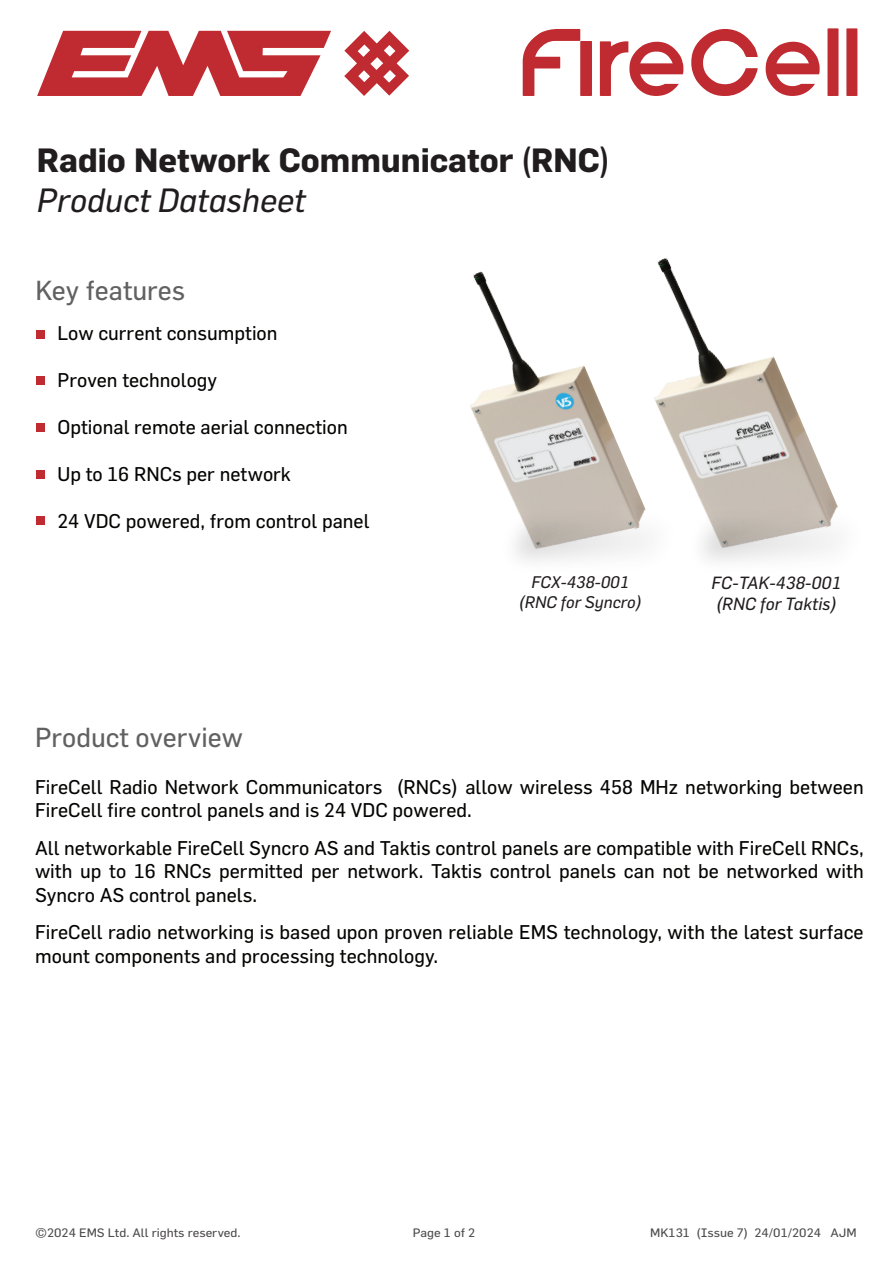
<style>
.page{position:relative;width:893px;height:1263px;background:#fff}
.page>*{position:absolute;margin:0;border:0;box-sizing:border-box;transform-origin:0 0}
.t1{font:700 33px "Flama";color:#211d1e}
.t2{font:italic 33px "Flama";color:#211d1e}
.t3{font:27px "Flama";color:#606160}
.t4{font:19.5px/23.4px "Flama";color:#040503}
.t5{font:italic 17.25px/20.9px "Flama";color:#211d1e}
.t6{font:italic 16.5px/19.8px "Flama";color:#211d1e;text-align:center}
.t7{font:12px "Flama";color:#211d1e;scale:1.07 1}
</style>
<div class="page">
<img style="left:470px;top:271px;width:135px;height:201px">
<img style="left:605px;top:258px;width:218px;height:214px">
<img style="left:500px;top:472px;width:147px;height:89px">
<div style="left:36px;top:330px;width:9px;height:9px;background:#c02b31"></div>
<div style="left:36px;top:377px;width:9px;height:8px;background:#c02b31"></div>
<div style="left:36px;top:423px;width:9px;height:9px;background:#c02b31"></div>
<div style="left:36px;top:470px;width:9px;height:9px;background:#c02b31"></div>
<div style="left:36px;top:516px;width:9px;height:9px;background:#c02b31"></div>
<img style="left:687px;top:472px;width:151px;height:89px">
<svg style="left:523px;top:29px;width:69px;height:67px"></svg>
<svg style="left:600px;top:41px;width:83px;height:55px"></svg>
<svg style="left:691px;top:29px;width:67px;height:67px"></svg>
<svg style="left:766px;top:42px;width:54px;height:54px"></svg>
<svg style="left:827px;top:28px;width:11px;height:68px"></svg>
<svg style="left:846px;top:28px;width:11px;height:68px"></svg>
<svg style="left:344px;top:31px;width:65px;height:65px"></svg>
<svg style="left:37px;top:31px;width:294px;height:65px"></svg>
<h1 class="t1" style="left:37px;top:140px;width:574px">Radio Network Communicator (RNC)</h1>
<h1 class="t2" style="left:37px;top:180px;width:270px">Product Datasheet</h1>
<h2 class="t3" style="left:35px;top:274px;width:151px">Key features</h2>
<p class="t4" style="left:57px;top:321px;width:222px">Low current consumption</p>
<p class="t4" style="left:57px;top:368px;width:161px">Proven technology</p>
<p class="t4" style="left:57px;top:415px;width:292px">Optional remote aerial connection</p>
<p class="t4" style="left:57px;top:462px;width:235px">Up to 16 RNCs per network</p>
<p class="t4" style="left:57px;top:508px;width:314px">24 VDC powered, from control panel</p>
<h2 class="t3" style="left:35px;top:721px;width:209px">Product overview</h2>
<p class="t6" style="left:519px;top:572px;width:124px">FCX-438-001 (RNC for Syncro)</p>
<p class="t5" style="left:712px;top:572px;width:131px">FC-TAK-438-001 (RNC for Taktis)</p>
<p class="t4" style="left:35px;top:774px;width:830px">FireCell Radio Network Communicators (RNCs) allow wireless 458 MHz networking between<br>FireCell fire control panels and is 24 VDC powered.</p>
<p class="t4" style="left:35px;top:835px;width:830px;text-align:justify">All networkable FireCell Syncro AS and Taktis control panels are compatible with FireCell RNCs, with up to 16 RNCs permitted per network. Taktis control panels can not be networked with Syncro AS control panels.</p>
<p class="t4" style="left:35px;top:920px;width:830px">FireCell radio networking is based upon proven reliable EMS technology, with the latest surface mount components and processing technology.</p>
<p class="t7" style="left:35px;top:1226px;width:194px">©2024 EMS Ltd. All rights reserved.</p>
<p class="t7" style="left:413px;top:1226px;width:60px">Page 1 of 2</p>
<p class="t7" style="left:650px;top:1226px;width:194px">MK131 (Issue 7) 24/01/2024 AJM</p>
</div>
